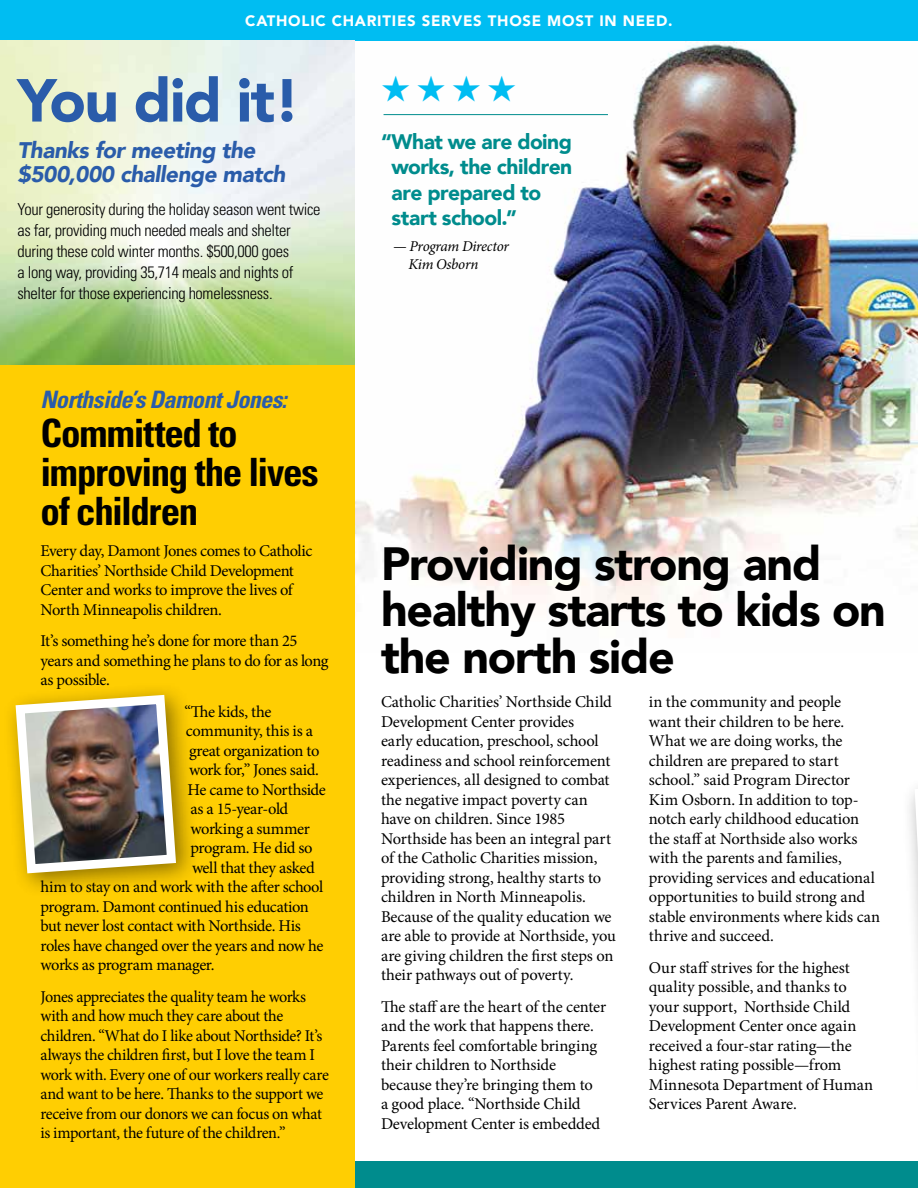
<style>
.page{position:relative;width:918px;height:1188px;background:#fff}
.page>*{position:absolute;margin:0;border:0;box-sizing:border-box;transform-origin:0 0}
.t1{font:900 60px "Avenir";letter-spacing:-.025em;color:#2a5caa}
.t2{font:900 46.5px/46.5px "Avenir";letter-spacing:-.025em;color:#000}
.t3{font:700 condensed 39px/39px "Univers";letter-spacing:-.035em;color:#000}
.t4{font:36px "Zapf Dingbats ITC";color:#00bdf2}
.t5{font:italic 700 condensed 24px "Univers";letter-spacing:-.02em;color:#2a5caa}
.t6{font:italic 900 22.5px/24px "Avenir";letter-spacing:-.02em;color:#2a5caa}
.t7{font:900 21px/25.5px "Avenir";letter-spacing:-.025em;color:#008c8d}
.t8{font:16.5px/19.5px "Minion Pro";letter-spacing:-.015em;color:#000}
.t9{font:300 condensed 16.5px/21px "Univers";letter-spacing:-.02em;color:#000}
.t10{font:16.5px "Minion Pro";letter-spacing:-.035em;color:#000}
.t11{font:900 15px "Avenir LT Std";letter-spacing:.05em;color:#fff}
.t12{font:italic 15px/18px "Minion Pro";letter-spacing:-.02em;color:#000}
</style>
<div class="page">
<div style="left:352px;top:1161px;width:566px;height:27px;background:#008c8d"></div>
<img style="left:354px;top:40px;width:564px;height:612px">
<div style="left:0;top:40px;width:354px;height:1148px;background:#ffce02"></div>
<div style="left:2px;top:682px;width:199px;height:216px;background:#000;opacity:.45"></div>
<img style="left:11px;top:690px;width:170px;height:188px">
<hr style="left:384px;top:114px;width:224px;height:1px;background:#008c8d">
<div style="left:0;top:0;width:918px;height:40px;background:#00bdf2"></div>
<svg style="left:917px;top:40px;width:1px;height:122px"></svg>
<div style="left:902px;top:758px;width:16px;height:405px;background:#fff"></div>
<svg style="left:910px;top:793px;width:8px;height:176px"></svg>
<img style="left:0;top:40px;width:354px;height:324px">
<p class="t11" style="left:245px;top:12px;width:429px">CATHOLIC CHARITIES SERVES THOSE MOST IN NEED.</p>
<p class="t1" style="left:17px;top:49px;width:284px">You did it!</p>
<p class="t6" style="left:17px;top:137px;width:269px">Thanks for meeting the $500,000 challenge match</p>
<p class="t9" style="left:17px;top:198px;width:304px">Your generosity during the holiday season went twice as far, providing much needed meals and shelter during these cold winter months. $500,000 goes<br>a long way, providing 35,714 meals and nights of shelter for those experiencing homelessness.</p>
<p class="t5" style="left:40px;top:385px;width:248px">Northside’s Damont Jones:</p>
<p class="t3" style="left:40px;top:413px;width:280px">Committed to improving the lives of children</p>
<p class="t8" style="left:40px;top:541px;width:273px">Every day, Damont Jones comes to Catholic Charities’ Northside Child Development Center and works to improve the lives of North Minneapolis children.</p>
<p class="t8" style="left:40px;top:631px;width:290px">It’s something he’s done for more than 25 years and something he plans to do for as long as possible.</p>
<p class="t8" style="left:184px;top:702px;width:88px">“The kids, the</p>
<p class="t8" style="left:186px;top:721px;width:128px">community, this is a</p>
<p class="t8" style="left:189px;top:741px;width:132px">great organization to</p>
<p class="t10" style="left:189px;top:759px;width:132px">work for,” Jones said.</p>
<p class="t8" style="left:187px;top:780px;width:140px">He came to Northside</p>
<p class="t10" style="left:191px;top:798px;width:99px">as a 15-year-old</p>
<p class="t8" style="left:191px;top:819px;width:121px">working a summer</p>
<p class="t8" style="left:191px;top:838px;width:124px">program. He did so</p>
<p class="t8" style="left:192px;top:858px;width:124px">well that they asked</p>
<p class="t8" style="left:40px;top:877px;width:284px">him to stay on and work with the after school</p>
<p class="t8" style="left:40px;top:897px;width:270px">program. Damont continued his education</p>
<p class="t8" style="left:40px;top:916px;width:262px">but never lost contact with Northside. His</p>
<p class="t8" style="left:40px;top:936px;width:284px">roles have changed over the years and now he</p>
<p class="t8" style="left:40px;top:955px;width:176px">works as program manager.</p>
<p class="t8" style="left:40px;top:987px;width:290px">Jones appreciates the quality team he works with and how much they care about the children. “What do I like about Northside? It’s always the children first, but I love the team I work with. Every one of our workers really care and want to be here. Thanks to the support we receive from our donors we can focus on what is important, the future of the children.”</p>
<p class="t4" style="left:381px;top:72px;width:137px">★★★★</p>
<p class="t7" style="left:392px;top:128px;width:182px;text-indent:-11px">“What we are doing works, the children are prepared to start school.”</p>
<p class="t12" style="left:409px;top:237px;width:102px;text-indent:-15px">— Program Director<br>Kim Osborn</p>
<p class="t2" style="left:381px;top:539px;width:506px">Providing strong and healthy starts to kids on the north side</p>
<p class="t8" style="left:381px;top:692px;width:237px">Catholic Charities’ Northside Child Development Center provides<br>early education, preschool, school readiness and school reinforcement experiences, all designed to combat the negative impact poverty can have on children. Since 1985<br>Northside has been an integral part of the Catholic Charities mission, providing strong, healthy starts to children in North Minneapolis.<br>Because of the quality education we are able to provide at Northside, you are giving children the first steps on their pathways out of poverty.</p>
<p class="t8" style="left:381px;top:997px;width:227px">The staff are the heart of the center and the work that happens there.<br>Parents feel comfortable bringing their children to Northside because they’re bringing them to<br>a good place. “Northside Child<br>Development Center is embedded</p>
<p class="t8" style="left:649px;top:692px;width:233px">in the community and people<br>want their children to be here.<br>What we are doing works, the children are prepared to start school.” said Program Director<br>Kim Osborn. In addition to top&shy;notch early childhood education the staff at Northside also works with the parents and families, providing services and educational opportunities to build strong and stable environments where kids can thrive and succeed.</p>
<p class="t8" style="left:649px;top:958px;width:226px">Our staff strives for the highest quality possible, and thanks to your support, Northside Child<br>Development Center once again received a four-star rating—the highest rating possible—from<br>Minnesota Department of Human<br>Services Parent Aware.</p>
</div>
